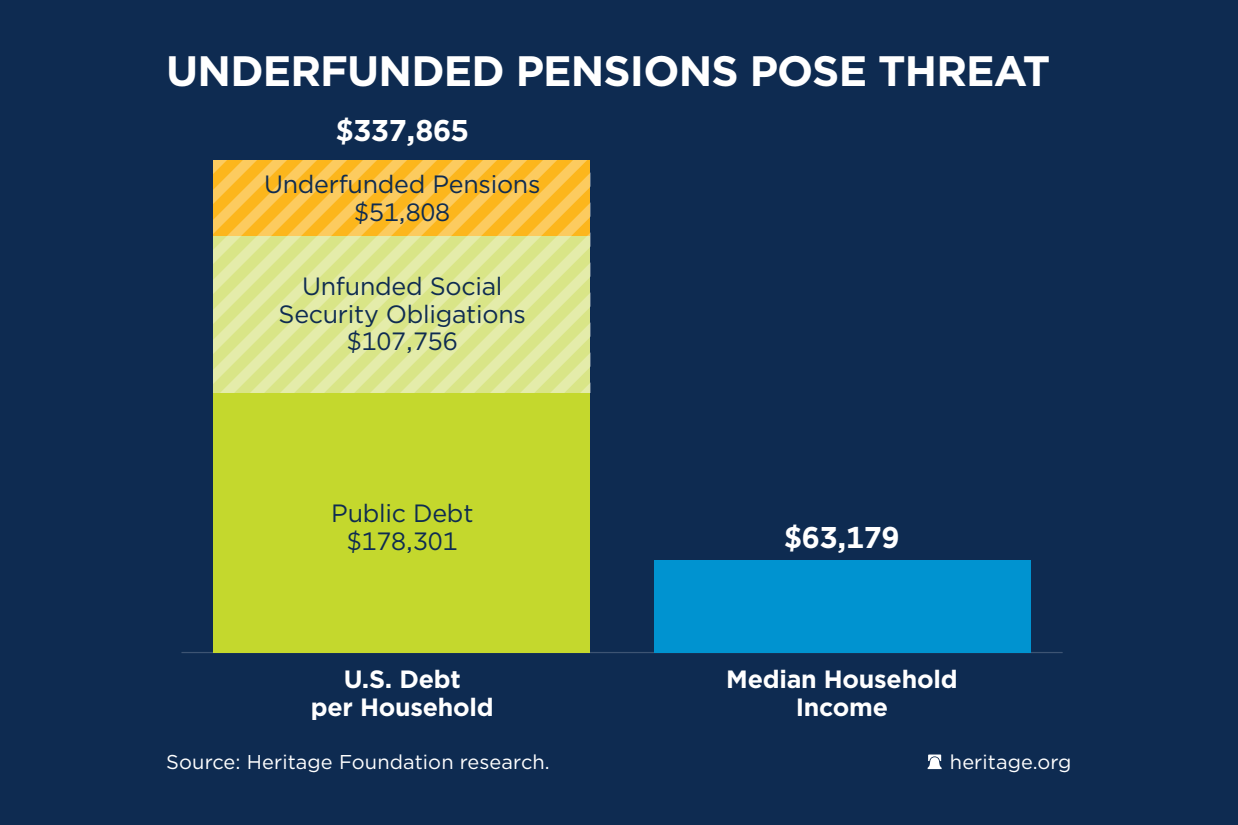
<style>
.page{position:relative;width:1238px;height:825px;background:#0e2b51}
.page>*{position:absolute;margin:0;border:0;box-sizing:border-box;transform-origin:0 0}
.t1{font:700 42.5px "Gotham";letter-spacing:-.02em;color:#fff}
.t2{font:700 30px "Gotham";letter-spacing:-.01em;color:#fff}
.t3{font:25px/27.5px "Gotham";letter-spacing:-.01em;color:#0e2b51;text-align:center}
.t4{font:700 25px/27.5px "Gotham";letter-spacing:-.01em;color:#fff;text-align:center}
.t5{font:20px "Gotham";letter-spacing:.005em;color:#fff}
</style>
<div class="page">
<svg style="left:927px;top:755px;width:14px;height:14px"></svg>
<hr style="left:181px;top:652px;width:881px;height:1px;background:#fff">
<div style="left:213px;top:393px;width:377px;height:260px;background:#c4d82d"></div>
<div style="left:654px;top:560px;width:376px;height:93px;background:#0093d0"></div>
<svg style="left:213px;top:160px;width:377px;height:233px;background:#e7db79"></svg>
<h1 class="t1" style="left:166px;top:43px;width:885px">UNDERFUNDED PENSIONS POSE THREAT</h1>
<p class="t2" style="left:336px;top:111px;width:134px">$337,865</p>
<p class="t3" style="left:264px;top:170px;width:278px">Underfunded Pensions $51,808</p>
<p class="t3" style="left:278px;top:272px;width:249px">Unfunded Social<br>Security Obligations $107,756</p>
<p class="t3" style="left:331px;top:499px;width:144px">Public Debt $178,301</p>
<p class="t4" style="left:311px;top:666px;width:184px">U.S. Debt<br>per Household</p>
<p class="t5" style="left:166px;top:749px;width:385px">Source: Heritage Foundation research.</p>
<p class="t2" style="left:784px;top:518px;width:117px">$63,179</p>
<p class="t4" style="left:726px;top:666px;width:233px">Median Household<br>Income</p>
<p class="t5" style="left:950px;top:749px;width:123px">heritage.org</p>
</div>
